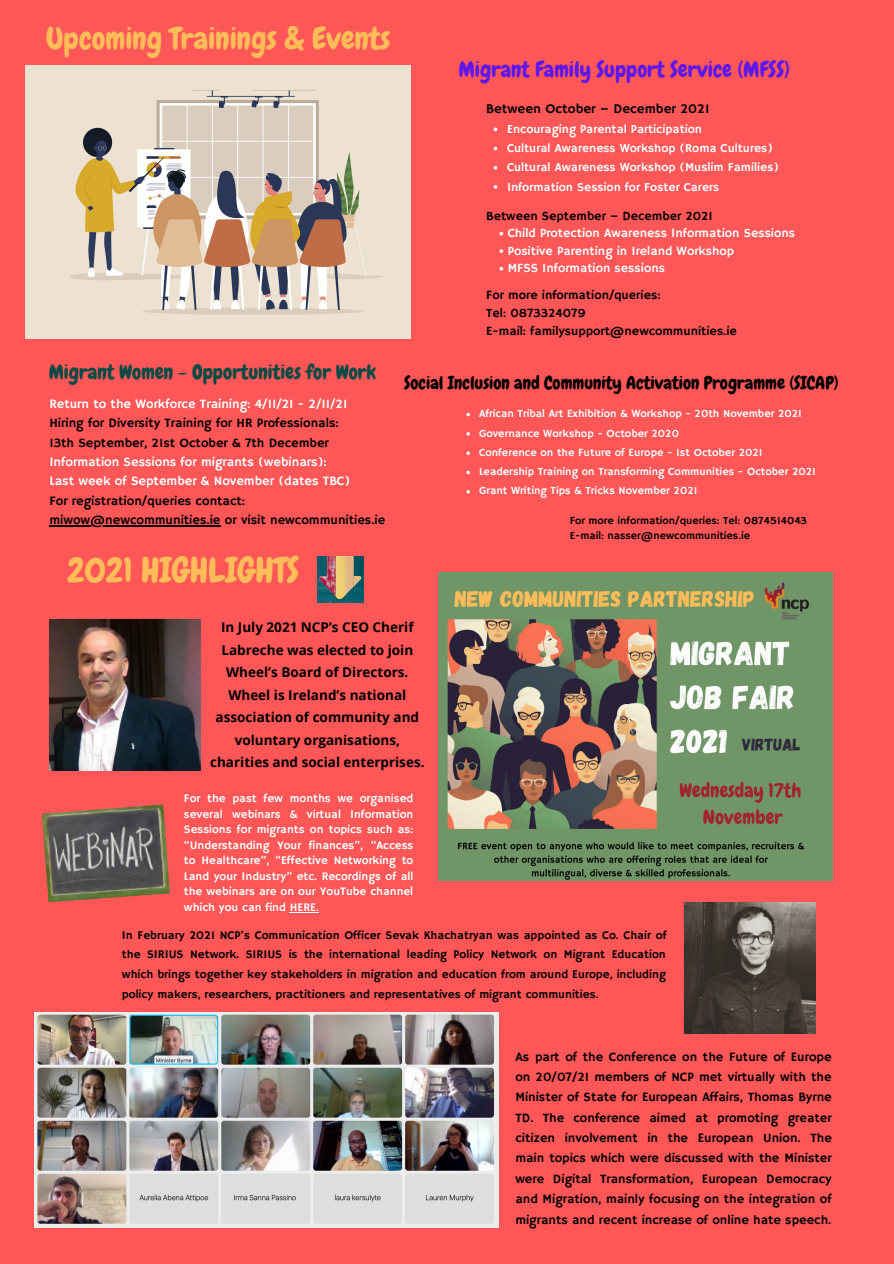
<style>
.page{position:relative;width:894px;height:1264px;background:#fff}
.page>*{position:absolute;margin:0;border:0;box-sizing:border-box;transform-origin:0 0}
.t1{font:34.65px "Chewy";color:#ffbd59}
.t2{font:30.45px "Chewy";color:#ffbd59}
.t3{font:22.05px "Chewy";color:#5e17eb}
.t4{font:20.25px "Chewy";color:#004b44}
.t5{font:18px "Chewy";color:#000}
.t6{font:700 13.5px/22.5px "Open Sans";color:#000;text-align:center}
.t7{font:13.35px "Hammersmith One";color:#000}
.t8{font:12.9px/20.4px "Hammersmith One";color:#000;text-align:justify}
.t9{font:12.9px "Hammersmith One";color:#fff}
.t10{font:12.6px "Hammersmith One";color:#000}
.t11{font:12.6px "Hammersmith One";color:#fefefe}
.t12{font:12.15px "Hammersmith One";color:#fefefe}
.t13{font:11.85px/19.6px "Hammersmith One";color:#000;text-align:justify}
.t14{font:11.7px/15.6px "Hammersmith One";color:#fefefe;text-align:justify}
.t15{font:10.95px "Hammersmith One";color:#fefefe}
.t16{font:10.8px "Hammersmith One";color:#000}
</style>
<div class="page">
<div style="left:0;top:0;width:893px;height:1263px;background:#ff5757"></div>
<img style="left:26px;top:66px;width:385px;height:272px">
<img style="left:49px;top:619px;width:151px;height:151px">
<img style="left:684px;top:902px;width:131px;height:131px">
<img style="left:438px;top:572px;width:394px;height:308px">
<img style="left:35px;top:1012px;width:463px;height:215px">
<img style="left:42px;top:804px;width:128px;height:98px">
<img style="left:317px;top:557px;width:46px;height:46px">
<hr style="left:49px;top:525px;width:171px;height:1px;background:#000">
<svg style="left:466px;top:413px;width:4px;height:3px"></svg>
<svg style="left:466px;top:432px;width:4px;height:3px"></svg>
<svg style="left:466px;top:451px;width:4px;height:4px"></svg>
<svg style="left:466px;top:470px;width:4px;height:4px"></svg>
<svg style="left:466px;top:490px;width:4px;height:3px"></svg>
<svg style="left:499px;top:232px;width:4px;height:3px"></svg>
<svg style="left:499px;top:249px;width:4px;height:4px"></svg>
<svg style="left:499px;top:267px;width:4px;height:3px"></svg>
<svg style="left:493px;top:127px;width:4px;height:4px"></svg>
<svg style="left:493px;top:147px;width:4px;height:3px"></svg>
<svg style="left:493px;top:185px;width:4px;height:4px"></svg>
<p class="t2" style="left:46px;top:19px;width:346px">Upcoming Trainings &amp; Events</p>
<p class="t3" style="left:458px;top:56px;width:333px">Migrant Family Support Service (MFSS)</p>
<p class="t12" style="left:507px;top:122px;width:196px">Encouraging Parental Participation</p>
<p class="t12" style="left:507px;top:141px;width:267px">Cultural Awareness Workshop (Roma Cultures)</p>
<p class="t12" style="left:507px;top:160px;width:273px">Cultural Awareness Workshop (Muslim Families)</p>
<p class="t12" style="left:507px;top:180px;width:214px">Information Session for Foster Carers</p>
<p class="t7" style="left:486px;top:101px;width:225px">Between October – December 2021</p>
<p class="t10" style="left:486px;top:208px;width:228px">Between September – December 2021</p>
<p class="t11" style="left:507px;top:226px;width:289px">Child Protection Awareness Information Sessions</p>
<p class="t11" style="left:507px;top:243px;width:228px">Positive Parenting in Ireland Workshop</p>
<p class="t11" style="left:507px;top:261px;width:159px">MFSS Information sessions</p>
<p class="t10" style="left:486px;top:288px;width:176px">For more information/queries:</p>
<p class="t10" style="left:486px;top:306px;width:101px">Tel: 0873324079</p>
<p class="t10" style="left:486px;top:323px;width:252px">E-mail: familysupport@newcommunities.ie</p>
<p class="t4" style="left:49px;top:359px;width:328px">Migrant Women - Opportunities for Work</p>
<p class="t5" style="left:404px;top:371px;width:436px">Social Inclusion and Community Activation Programme (SICAP)</p>
<p class="t15" style="left:479px;top:407px;width:324px">African Tribal Art Exhibition &amp; Workshop - 20th November 2021</p>
<p class="t15" style="left:479px;top:426px;width:201px">Governance Workshop - October 2020</p>
<p class="t15" style="left:479px;top:446px;width:285px">Conference on the Future of Europe - 1st October 2021</p>
<p class="t15" style="left:479px;top:465px;width:338px">Leadership Training on Transforming Communities - October 2021</p>
<p class="t15" style="left:479px;top:484px;width:220px">Grant Writing Tips &amp; Tricks November 2021</p>
<p class="t9" style="left:49px;top:396px;width:299px">Return to the Workforce Training: 4/11/21 - 2/11/21</p>
<p class="t8" style="left:49px;top:413px;width:291px">Hiring for Diversity Training for HR Professionals:</p>
<p class="t8" style="left:49px;top:433px;width:281px">13th September, 21st October &amp; 7th December</p>
<p class="t9" style="left:49px;top:454px;width:279px">Information Sessions for migrants (webinars):</p>
<p class="t9" style="left:49px;top:473px;width:302px">Last week of September &amp; November (dates TBC)</p>
<p class="t8" style="left:49px;top:491px;width:197px">For registration/queries contact:</p>
<p class="t8" style="left:49px;top:510px;width:337px">miwow@newcommunities.ie or visit newcommunities.ie</p>
<p class="t16" style="left:569px;top:514px;width:239px">For more information/queries: Tel: 0874514043</p>
<p class="t16" style="left:569px;top:529px;width:182px">E-mail: nasser@newcommunities.ie</p>
<p class="t1" style="left:67px;top:548px;width:233px">2021 HIGHLIGHTS</p>
<p class="t6" style="left:210px;top:615px;width:216px">In July 2021 NCP’s CEO Cherif<br>Labreche was elected to join<br>Wheel’s Board of Directors.<br>Wheel is Ireland’s national association of community and voluntary organisations, charities and social enterprises.</p>
<p class="t14" style="left:184px;top:791px;width:231px">For the past few months we organised several webinars &amp; virtual Information Sessions for migrants on topics such as: “Understanding Your finances”, “Access to Healthcare”, “Effective Networking to Land your Industry” etc. Recordings of all the webinars are on our YouTube channel which you can find HERE.</p>
<p class="t13" style="left:122px;top:925px;width:546px">In February 2021 NCP’s Communication Officer Sevak Khachatryan was appointed as Co. Chair of the SIRIUS Network. SIRIUS is the international leading Policy Network on Migrant Education which brings together key stakeholders in migration and education from around Europe, including policy makers, researchers, practitioners and representatives of migrant communities.</p>
<p class="t8" style="left:515px;top:1046px;width:318px">As part of the Conference on the Future of Europe on 20/07/21 members of NCP met virtually with the Minister of State for European Affairs, Thomas Byrne TD. The conference aimed at promoting greater citizen involvement in the European Union. The main topics which were discussed with the Minister were Digital Transformation, European Democracy and Migration, mainly focusing on the integration of migrants and recent increase of online hate speech.</p>
</div>
